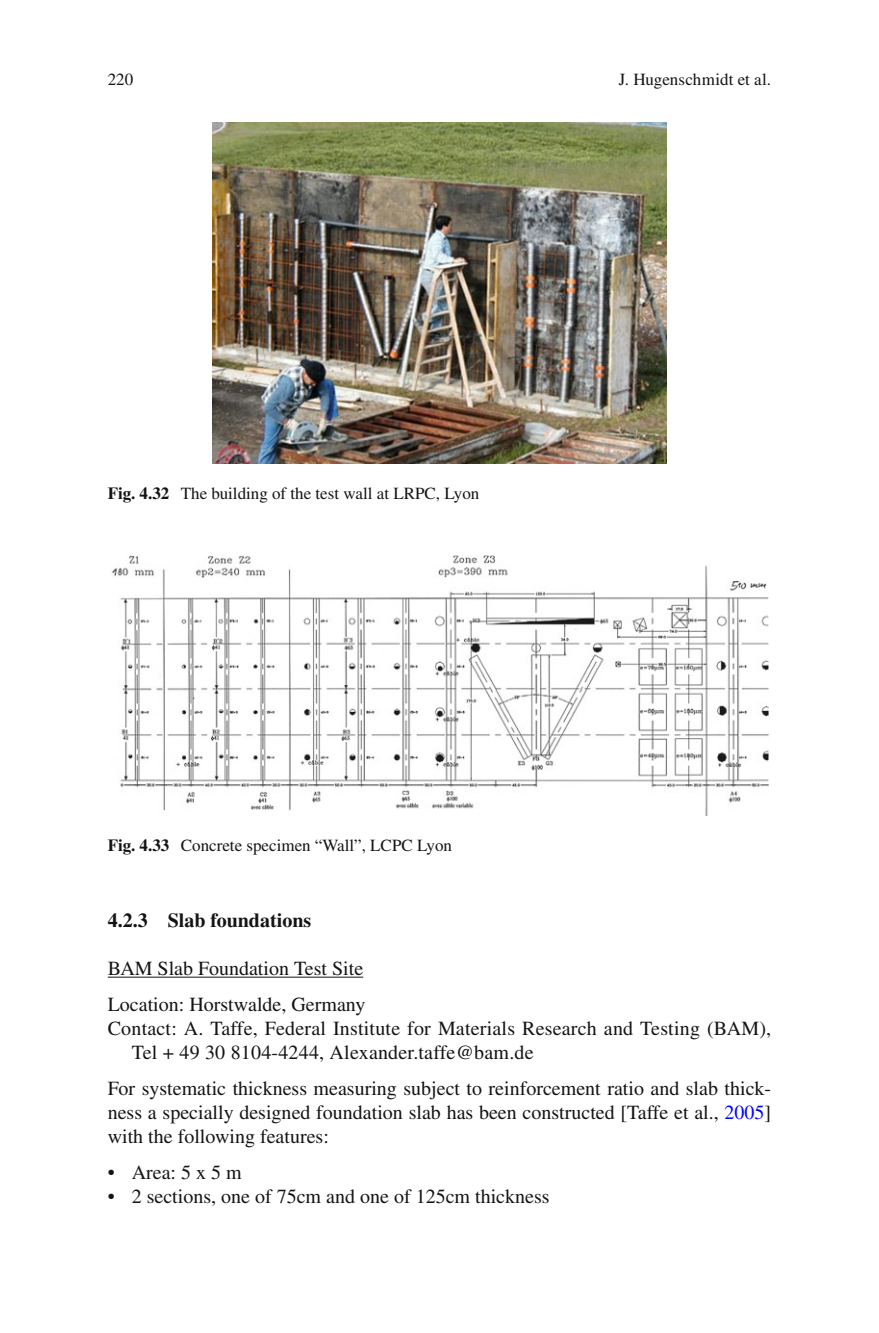
<style>
.page{position:relative;width:879px;height:1333px;background:#fff}
.page>*{position:absolute;margin:0;border:0;box-sizing:border-box;transform-origin:0 0}
.t1{font:20px/24px "Times";color:#131413}
.t2{font:700 20px "Times";color:#131413}
.t3{font:17px "Times";color:#131413}
.s1{font-weight:700}
.s2{color:#00f}
</style>
<div class="page">
<hr style="left:108px;top:976px;width:255px;height:1px;background:#131413">
<img style="left:112px;top:555px;width:656px;height:260px">
<img style="left:213px;top:122px;width:453px;height:342px">
<p class="t3" style="left:108px;top:73px;width:27px">220</p>
<p class="t3" style="left:619px;top:73px;width:154px">J. Hugenschmidt et al.</p>
<p class="t3" style="left:108px;top:487px;width:373px"><span class="s1">Fig. 4.32</span> The building of the test wall at LRPC, Lyon</p>
<p class="t3" style="left:108px;top:838px;width:346px"><span class="s1">Fig. 4.33</span> Concrete specimen “Wall”, LCPC Lyon</p>
<p class="t2" style="left:108px;top:913px;width:205px">4.2.3 Slab foundations</p>
<p class="t1" style="left:108px;top:952px;width:259px;line-height:36px">BAM Slab Foundation Test Site<br>Location: Horstwalde, Germany</p>
<p class="t1" style="left:132px;top:1018px;width:641px;text-indent:-24px">Contact: A. Taffe, Federal Institute for Materials Research and Testing (BAM),<br>Tel + 49 30 8104-4244, Alexander.taffe@bam.de</p>
<p class="t1" style="left:108px;top:1078px;width:665px;text-align:justify">For systematic thickness measuring subject to reinforcement ratio and slab thick&shy;ness a specially designed foundation slab has been constructed [Taffe et al., <span class="s2">2005</span> ] with the following features:</p>
<p class="t1" style="left:108px;top:1162px;width:135px">• Area: 5 x 5 m</p>
<p class="t1" style="left:108px;top:1186px;width:443px">• 2 sections, one of 75cm and one of 125cm thickness</p>
</div>
